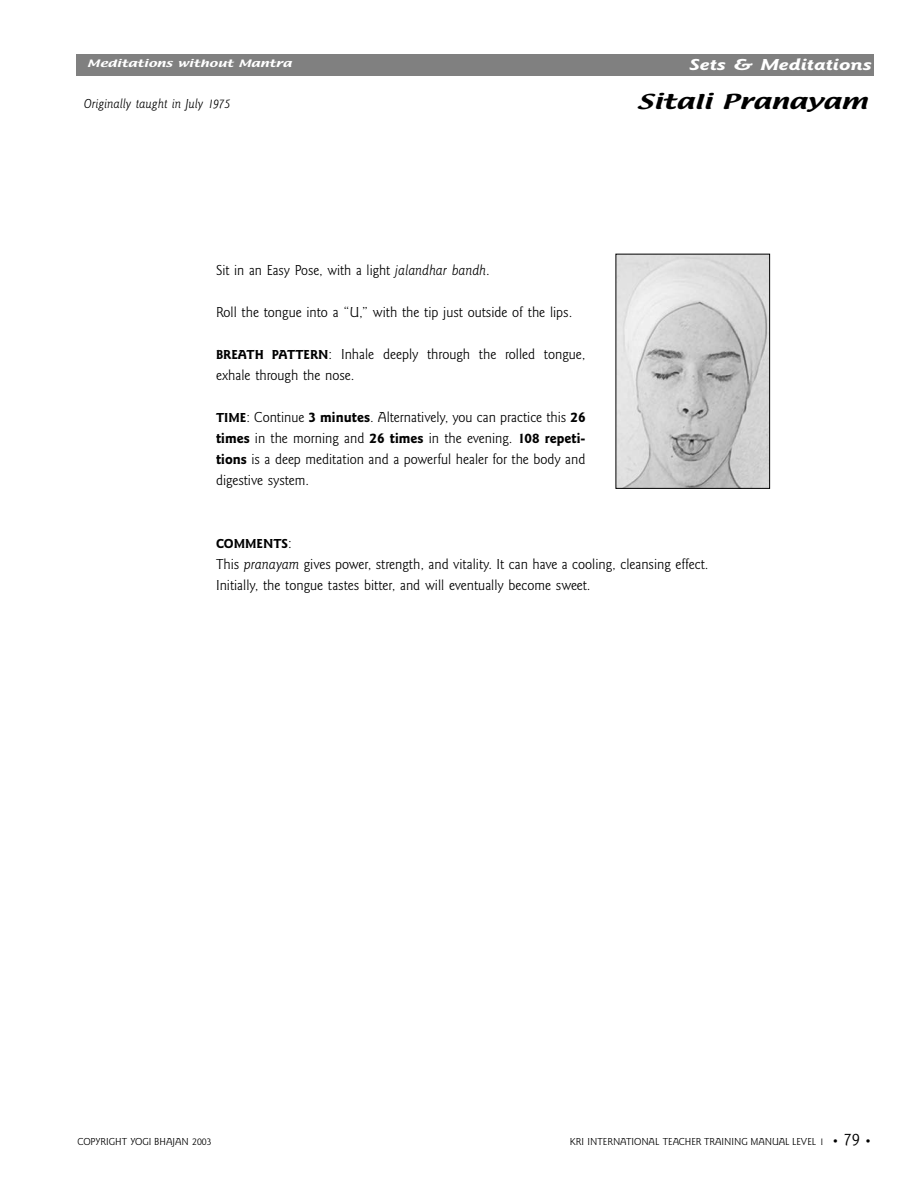
<style>
.page{position:relative;width:918px;height:1188px;background:#fff}
.page>*{position:absolute;margin:0;border:0;box-sizing:border-box;transform-origin:0 0}
.t1{font:18px "Textile";color:#000;scale:1.5 1}
.t2{font:italic 700 16.5px "Goudy Sans";color:#fff;scale:1.4 1}
.t3{font:15px/21px "Goudy Sans";color:#000}
.t4{font:15px "Goudy Sans";color:#000;scale:.95 1}
.t5{font:italic 13.5px "Goudy Sans";color:#000}
.t6{font:700 13.5px "Goudy Sans";color:#000}
.t7{font:10.5px "Goudy Sans";color:#000}
.t8{font:9px "Textile";color:#fff;scale:1.5 1}
.s1{font-style:italic}
.s2{font-weight:700;font-size:13.5px}
.s3{font-weight:700}
.s4{font-weight:400;font-size:15px}
.s5{font-size:12px}
.s6{font-size:18px}
</style>
<div class="page">
<div style="left:76px;top:54px;width:798px;height:22px;background:#808080"></div>
<img style="left:618px;top:256px;width:150px;height:231px">
<div style="left:616px;top:254px;width:154px;height:235px;border:1px solid #000"></div>
<p class="t8" style="left:87px;top:59px;width:138px">Meditations without Mantra</p>
<p class="t5" style="left:84px;top:96px;width:148px">Originally taught in July 1975</p>
<p class="t2" style="left:689px;top:54px;width:132px">Sets &amp; Meditations</p>
<p class="t1" style="left:637px;top:93px;width:155px">Sitali Pranayam</p>
<p class="t4" style="left:216px;top:261px;width:290px">Sit in an Easy Pose, with a light <span class="s1">jalandhar bandh</span>.</p>
<p class="t3" style="left:216px;top:301px;width:358px">Roll the tongue into a “U,” with the tip just outside of the lips.</p>
<p class="t3" style="left:216px;top:343px;width:371px"><span class="s2">BREATH PATTERN</span>: Inhale deeply through the rolled tongue, exhale through the nose.</p>
<p class="t3" style="left:216px;top:406px;width:371px;text-align:justify"><span class="s2">TIME</span>: Continue <span class="s3">3 minutes</span>. Alternatively, you can practice this <span class="s3">26 times</span> in the morning and <span class="s3">26 times</span> in the evening. <span class="s3">108 repeti&shy;tions</span> is a deep meditation and a powerful healer for the body and digestive system.</p>
<p class="t6" style="left:216px;top:535px;width:77px">COMMENTS<span class="s4">:</span></p>
<p class="t3" style="left:216px;top:553px;width:494px">This <span class="s1">pranayam</span> gives power, strength, and vitality. It can have a cooling, cleansing effect.<br>Initially, the tongue tastes bitter, and will eventually become sweet.</p>
<p class="t7" style="left:77px;top:1136px;width:136px">COPYRIGHT YOGI BHAJAN 2003</p>
<p class="t7" style="left:570px;top:1136px;width:304px">KRI INTERNATIONAL TEACHER TRAINING MANUAL LEVEL 1 <span class="s5">•</span> <span class="s6">79</span> <span class="s5">•</span></p>
</div>
